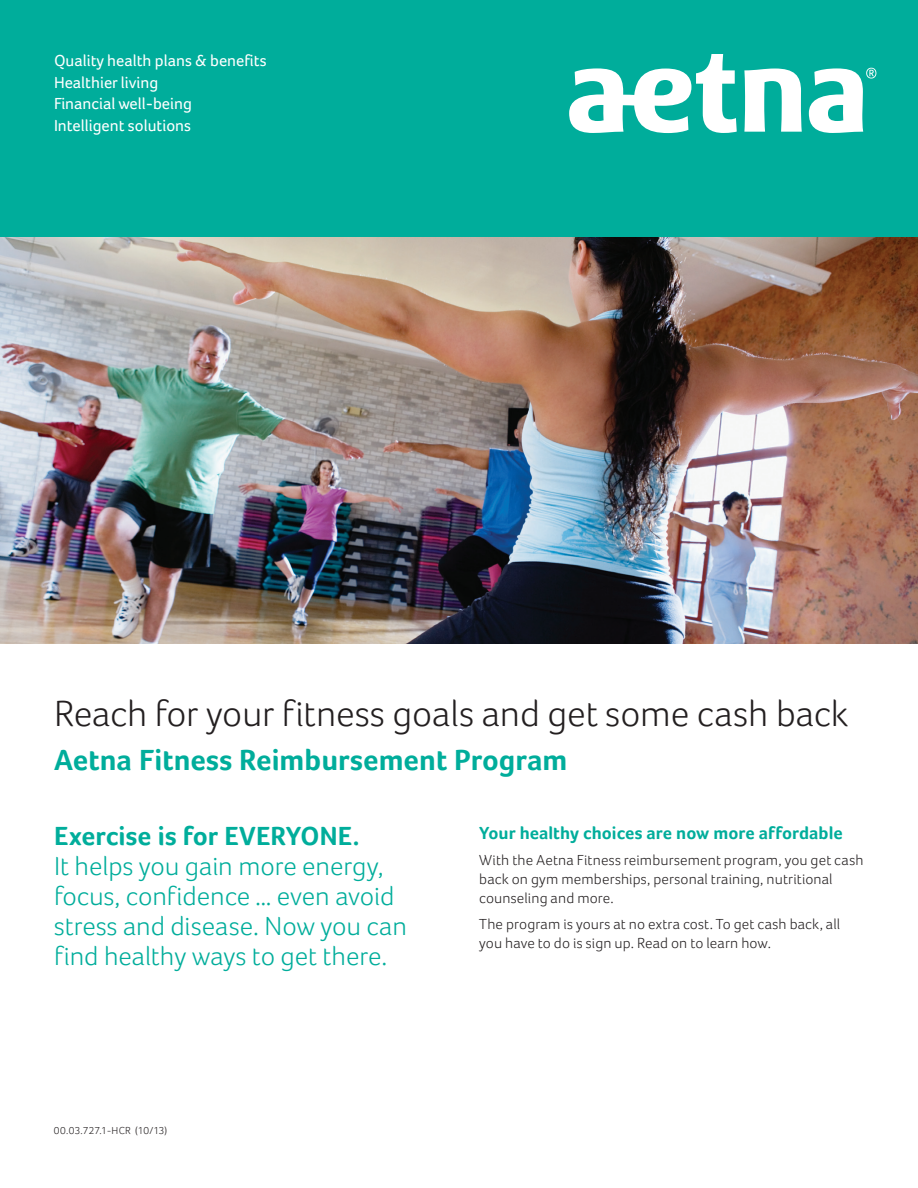
<style>
.page{position:relative;width:918px;height:1188px;background:#fff}
.page>*{position:absolute;margin:0;border:0;box-sizing:border-box;transform-origin:0 0}
.t1{font:300 37.5px "Foco";letter-spacing:-.005em;color:#231f20}
.t2{font:700 30px "Foco";color:#00ad9b}
.t3{font:300 27px/30px "Foco";letter-spacing:-.005em;color:#00ad9b}
.t4{font:700 27px "Foco";letter-spacing:.005em;color:#00ad9b}
.t5{font:700 18px "Foco";color:#00ad9b}
.t6{font:16.5px/21.8px "Foco";color:#fff}
.t7{font:300 15px/18.8px "Foco";letter-spacing:.01em;color:#231f20}
.t8{font:300 10.5px "Foco";letter-spacing:.025em;color:#231f20}
</style>
<div class="page">
<div style="left:0;top:0;width:918px;height:238px;background:#00ad9b"></div>
<img style="left:0;top:238px;width:918px;height:406px">
<svg style="left:569px;top:54px;width:307px;height:79px"></svg>
<p class="t6" style="left:54px;top:49px;width:214px">Quality health plans &amp; benefits<br>Healthier living<br>Financial well-being<br>Intelligent solutions</p>
<h1 class="t1" style="left:54px;top:692px;width:796px">Reach for your fitness goals and get some cash back</h1>
<h2 class="t2" style="left:54px;top:742px;width:515px">Aetna Fitness Reimbursement Program</h2>
<h3 class="t4" style="left:54px;top:820px;width:307px">Exercise is for EVERYONE.</h3>
<h3 class="t3" style="left:54px;top:851px;width:355px">It helps you gain more energy, focus, confidence … even avoid stress and disease. Now you can find healthy ways to get there.</h3>
<p class="t8" style="left:54px;top:1124px;width:115px">00.03.727.1-HCR (10/13)</p>
<p class="t5" style="left:479px;top:822px;width:365px">Your healthy choices are now more affordable</p>
<p class="t7" style="left:479px;top:851px;width:386px">With the Aetna Fitness reimbursement program, you get cash back on gym memberships, personal training, nutritional counseling and more.</p>
<p class="t7" style="left:479px;top:914px;width:362px">The program is yours at no extra cost. To get cash back, all you have to do is sign up. Read on to learn how.</p>
</div>
